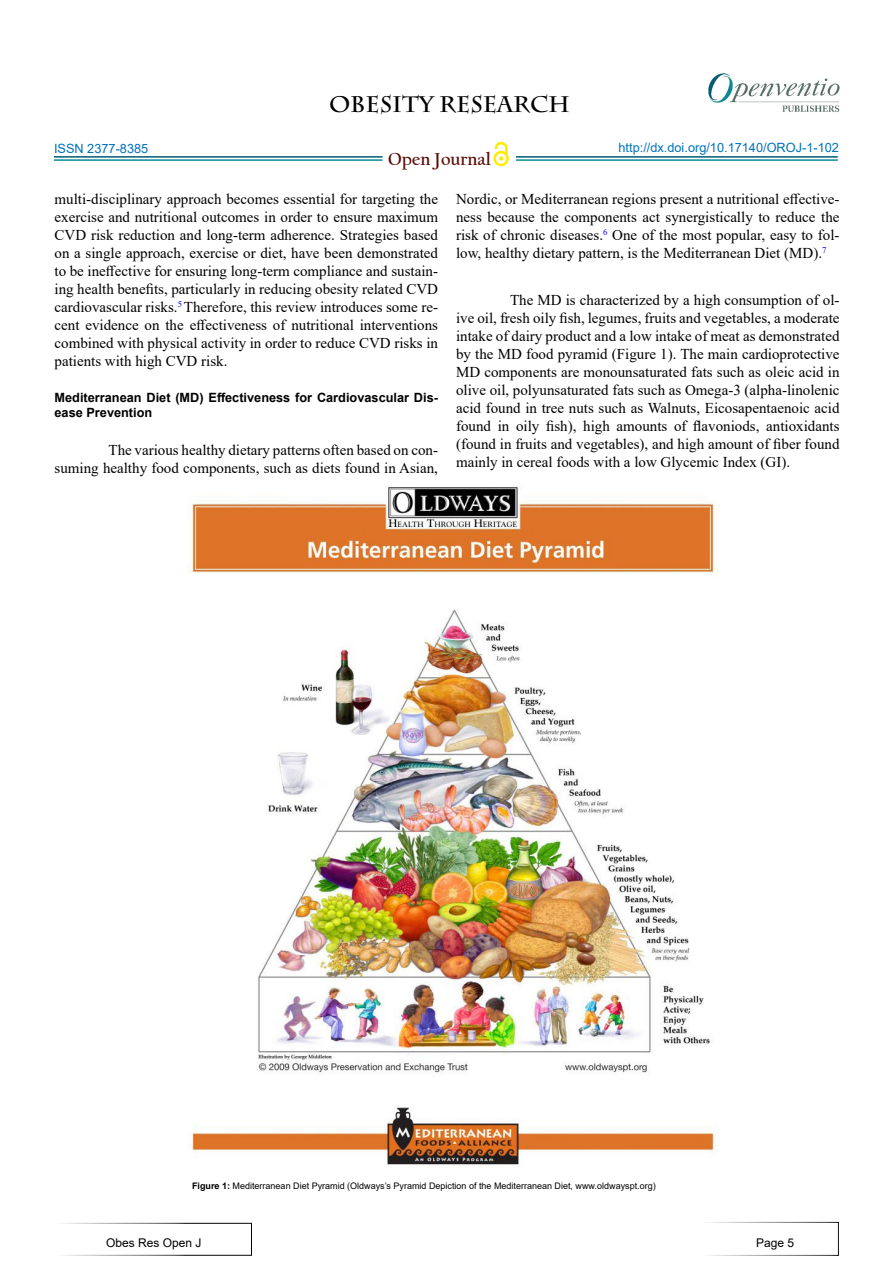
<style>
.page{position:relative;width:893px;height:1263px;background:#fff}
.page>*{position:absolute;margin:0;border:0;box-sizing:border-box;transform-origin:0 0}
.t1{font:700 22.5px "Charlemagne Std";color:#000}
.t2{font:700 18.15px "Californian FB";color:#580b05}
.t3{font:15px/18px "Times New Roman";color:#000;text-align:justify}
.t4{font:700 12.75px/15px "Arial";color:#000}
.t5{font:12.75px "Arial";color:#0072bc}
.t6{font:12.75px "Arial";color:#0071bc}
.t7{font:12px "Arial";color:#000}
.t8{font:9px "Arial";color:#000}
.s1{font-weight:700}
</style>
<div class="page">
<hr style="left:54px;top:156px;width:328px;height:2px;background:#015d75">
<hr style="left:54px;top:159px;width:328px;height:2px;background:#0a8b93">
<hr style="left:516px;top:156px;width:322px;height:2px;background:#015d75">
<hr style="left:516px;top:159px;width:322px;height:2px;background:#0a8b93">
<svg style="left:493px;top:151px;width:16px;height:15px"></svg>
<div style="left:496px;top:153px;width:10px;height:11px;background:#fff;border-radius:50%"></div>
<svg style="left:495px;top:141px;width:13px;height:20px"></svg>
<div style="left:56px;top:1223px;width:196px;height:33px;border:1px solid #fff"></div>
<div style="left:702px;top:1222px;width:137px;height:34px;border:1px solid #fff"></div>
<img style="left:708px;top:73px;width:132px;height:39px">
<img style="left:188px;top:487px;width:531px;height:678px">
<p class="t6" style="left:54px;top:140px;width:96px">ISSN 2377-8385</p>
<h1 class="t1" style="left:329px;top:91px;width:242px">OBESITY RESEARCH</h1>
<p class="t2" style="left:388px;top:148px;width:104px">Open Journal</p>
<p class="t5" style="left:618px;top:139px;width:222px">http://dx.doi.org/10.17140/OROJ-1-102</p>
<p class="t3" style="left:55px;top:189px;width:385px">multi-disciplinary approach becomes essential for targeting the exercise and nutritional outcomes in order to ensure maximum CVD risk reduction and long-term adherence. Strategies based on a single approach, exercise or diet, have been demonstrated to be ineffective for ensuring long-term compliance and sustain&shy;ing health benefits, particularly in reducing obesity related CVD cardiovascular risks.<sup>5</sup> Therefore, this review introduces some re&shy;cent evidence on the effectiveness of nutritional interventions combined with physical activity in order to reduce CVD risks in patients with high CVD risk.</p>
<p class="t4" style="left:55px;top:390px;width:385px">Mediterranean Diet (MD) Effectiveness for Cardiovascular Dis&shy;ease Prevention</p>
<p class="t3" style="left:55px;top:441px;width:385px;text-align:right">The various healthy dietary patterns often based on con-<br>suming healthy food components, such as diets found in Asian,</p>
<p class="t3" style="left:456px;top:189px;width:385px">Nordic, or Mediterranean regions present a nutritional effective&shy;ness because the components act synergistically to reduce the risk of chronic diseases.<sup>6</sup> One of the most popular, easy to fol&shy;low, healthy dietary pattern, is the Mediterranean Diet (MD).<sup>7</sup></p>
<p class="t3" style="left:456px;top:291px;width:385px;text-indent:54px">The MD is characterized by a high consumption of ol&shy;ive oil, fresh oily fish, legumes, fruits and vegetables, a moderate intake of dairy product and a low intake of meat as demonstrated by the MD food pyramid (Figure 1). The main cardioprotective MD components are monounsaturated fats such as oleic acid in olive oil, polyunsaturated fats such as Omega-3 (alpha-linolenic acid found in tree nuts such as Walnuts, Eicosapentaenoic acid found in oily fish), high amounts of flavoniods, antioxidants (found in fruits and vegetables), and high amount of fiber found mainly in cereal foods with a low Glycemic Index (GI).</p>
<p class="t8" style="left:192px;top:1180px;width:465px"><span class="s1">Figure 1:</span> Mediterranean Diet Pyramid (Oldways’s Pyramid Depiction of the Mediterranean Diet, www.oldwayspt.org)</p>
<p class="t7" style="left:106px;top:1234px;width:97px">Obes Res Open J</p>
<p class="t7" style="left:756px;top:1234px;width:40px">Page 5</p>
</div>
